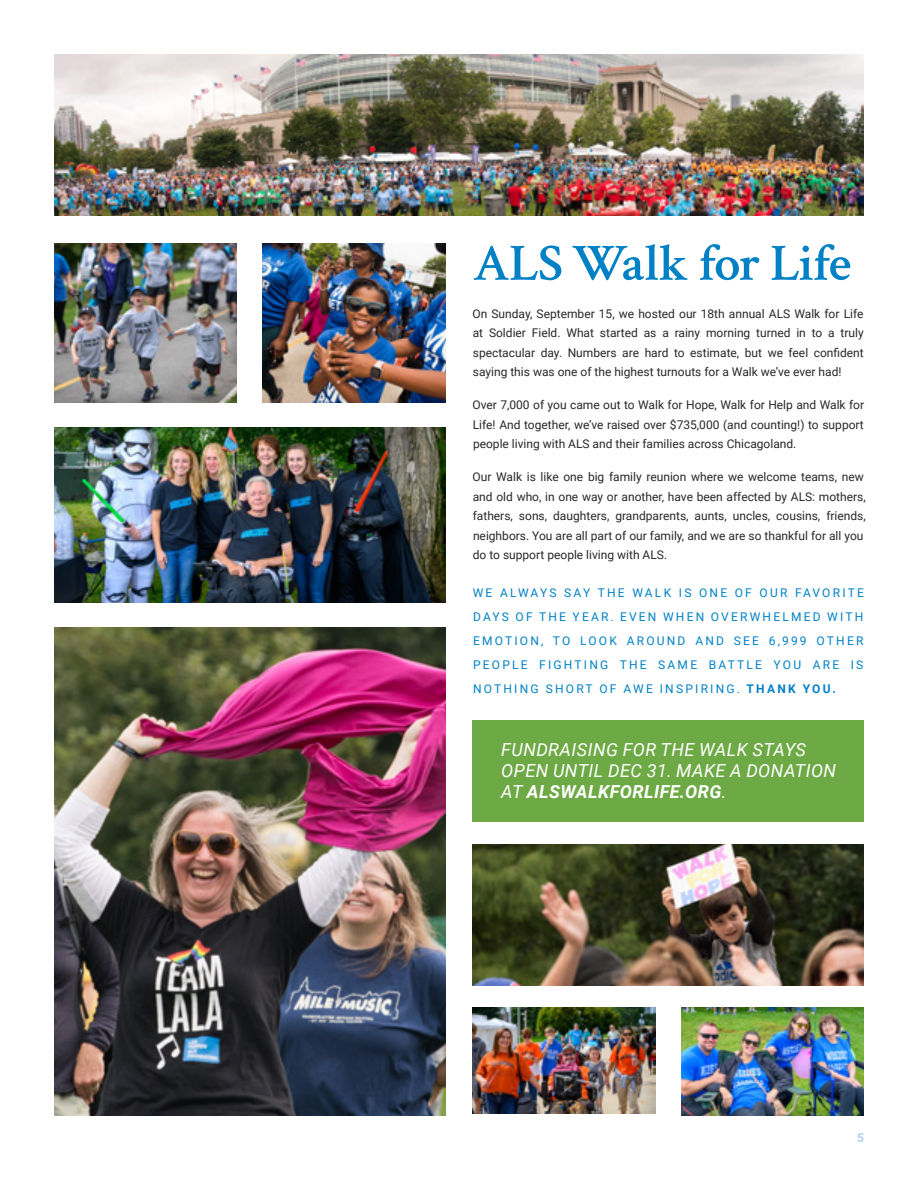
<style>
.page{position:relative;width:918px;height:1188px;background:#fff}
.page>*{position:absolute;margin:0;border:0;box-sizing:border-box;transform-origin:0 0}
.t1{font:600 52.5px "Crimson Text";letter-spacing:-.025em;color:#0081c6}
.t2{font:italic 18px/21px "Roboto";letter-spacing:.025em;color:#fff}
.t3{font:12px/19.5px "Roboto";color:#292829;text-align:justify}
.t4{font:12px/24px "Roboto";letter-spacing:.185em;color:#0081c6;text-align:justify}
.t5{font:900 12px "Roboto";color:#b9d3ed}
.s1{font-weight:700}
</style>
<div class="page">
<div style="left:472px;top:720px;width:392px;height:101px;background:#6da944"></div>
<img style="left:54px;top:54px;width:810px;height:162px">
<img style="left:54px;top:243px;width:183px;height:160px">
<img style="left:473px;top:1008px;width:182px;height:106px">
<img style="left:54px;top:428px;width:392px;height:175px">
<img style="left:54px;top:628px;width:392px;height:488px">
<img style="left:473px;top:845px;width:391px;height:141px">
<img style="left:263px;top:243px;width:183px;height:160px">
<img style="left:681px;top:1008px;width:183px;height:108px">
<p class="t1" style="left:472px;top:226px;width:380px">ALS Walk for Life</p>
<p class="t3" style="left:473px;top:303px;width:393px">On Sunday, September 15, we hosted our 18th annual ALS Walk for Life at Soldier Field. What started as a rainy morning turned in to a truly spectacular day. Numbers are hard to estimate, but we feel confident saying this was one of the highest turnouts for a Walk we’ve ever had!</p>
<p class="t3" style="left:473px;top:395px;width:393px">Over 7,000 of you came out to Walk for Hope, Walk for Help and Walk for Life! And together, we’ve raised over $735,000 (and counting!) to support people living with ALS and their families across Chicagoland.</p>
<p class="t3" style="left:473px;top:467px;width:395px;text-align:left">Our Walk is like one big family reunion where we welcome teams, new and old who, in one way or another, have been affected by ALS: mothers, fathers, sons, daughters, grandparents, aunts, uncles, cousins, friends, neighbors. You are all part of our family, and we are so thankful for all you do to support people living with ALS.</p>
<p class="t4" style="left:473px;top:580px;width:393px">WE ALWAYS SAY THE WALK IS ONE OF OUR FAVORITE DAYS OF THE YEAR. EVEN WHEN OVERWHELMED WITH EMOTION, TO LOOK AROUND AND SEE 6,999 OTHER PEOPLE FIGHTING THE SAME BATTLE YOU ARE IS NOTHING SHORT OF AWE INSPIRING. <span class="s1">THANK YOU.</span></p>
<p class="t2" style="left:501px;top:738px;width:336px">FUNDRAISING FOR THE WALK STAYS<br>OPEN UNTIL DEC 31. MAKE A DONATION<br>AT <span class="s1">ALSWALKFORLIFE.ORG</span>.</p>
<p class="t5" style="left:857px;top:1129px;width:8px">5</p>
</div>
